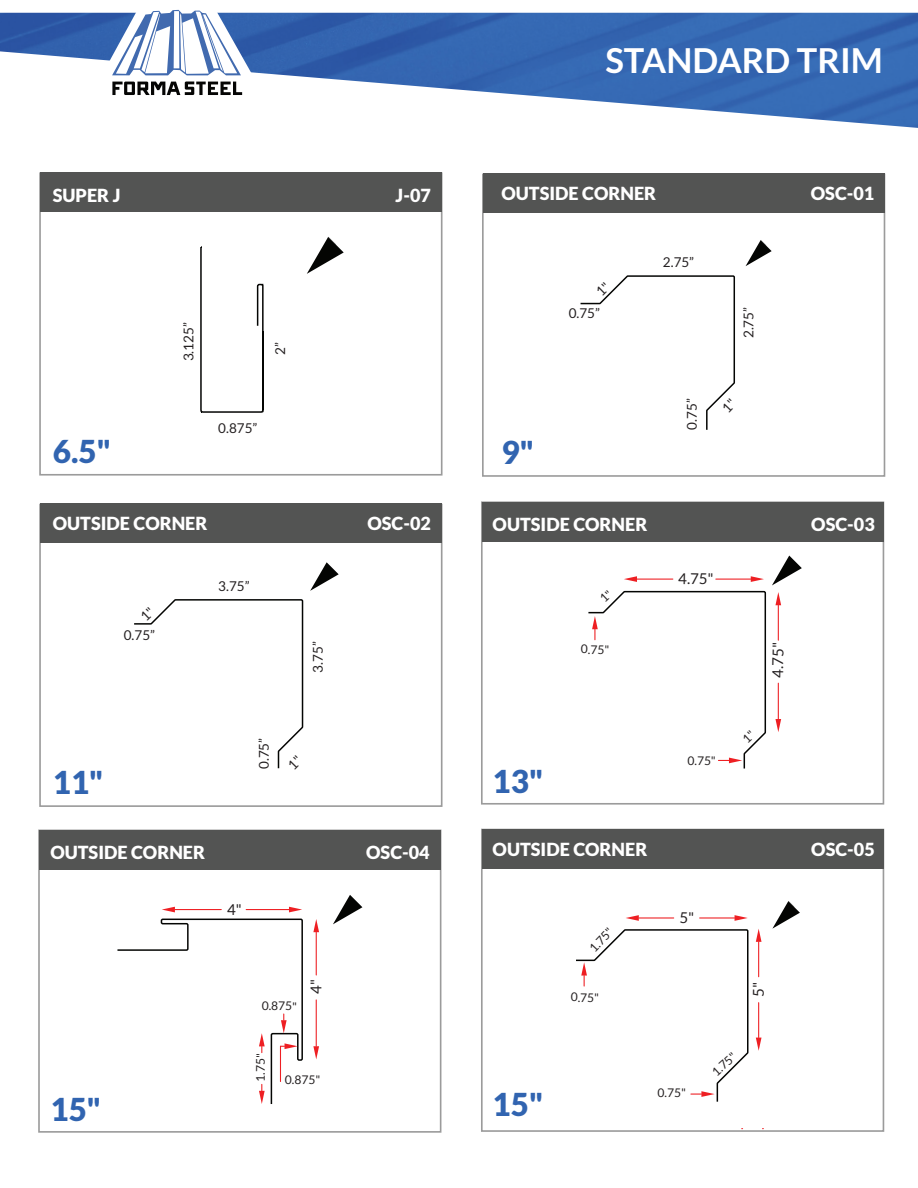
<style>
.page{position:relative;width:918px;height:1188px;background:#fff}
.page>*{position:absolute;margin:0;border:0;box-sizing:border-box;transform-origin:0 0}
.t1{font:700 34.5px "Lato";color:#fff}
.t2{font:900 31.5px "Lato";color:#3164b0}
.t3{font:900 18px "Lato";color:#fff}
.t4{font:15px "Lato";color:#231f20}
.t5{font:13.5px "Lato";color:#231f20}
.t6{font:12px "Lato";color:#231f20}
</style>
<div class="page">
<div style="left:481px;top:501px;width:403px;height:304px;border:2px solid #9b9b9b"></div>
<div style="left:38px;top:830px;width:403px;height:303px;border:2px solid #9b9b9b"></div>
<div style="left:481px;top:829px;width:403px;height:303px;border:2px solid #9b9b9b"></div>
<div style="left:482px;top:502px;width:401px;height:40px;background:#535453"></div>
<div style="left:39px;top:830px;width:402px;height:40px;background:#535453"></div>
<div style="left:482px;top:829px;width:401px;height:39px;background:#535453"></div>
<img style="left:0;top:13px;width:918px;height:115px">
<svg style="left:69px;top:9px;width:216px;height:119px"></svg>
<svg style="left:772px;top:901px;width:28px;height:28px"></svg>
<svg style="left:333px;top:895px;width:29px;height:29px"></svg>
<hr style="left:246px;top:909px;width:43px;height:1px;background:#ee1f23">
<svg style="left:289px;top:907px;width:13px;height:5px"></svg>
<hr style="left:175px;top:909px;width:46px;height:1px;background:#ee1f23">
<svg style="left:162px;top:907px;width:13px;height:5px"></svg>
<hr style="left:316px;top:932px;width:1px;height:43px;background:#ee1f23">
<svg style="left:313px;top:919px;width:6px;height:13px"></svg>
<hr style="left:316px;top:1000px;width:1px;height:46px;background:#ee1f23">
<svg style="left:313px;top:1046px;width:6px;height:13px"></svg>
<svg style="left:117px;top:918px;width:186px;height:186px"></svg>
<div style="left:39px;top:172px;width:404px;height:304px;border:2px solid #9b9b9b"></div>
<div style="left:482px;top:174px;width:403px;height:303px;border:2px solid #9b9b9b"></div>
<div style="left:39px;top:504px;width:404px;height:303px;border:2px solid #9b9b9b"></div>
<div style="left:40px;top:173px;width:402px;height:39px;background:#535453"></div>
<div style="left:483px;top:173px;width:401px;height:40px;background:#535453"></div>
<div style="left:40px;top:503px;width:402px;height:40px;background:#535453"></div>
<svg style="left:310px;top:562px;width:29px;height:29px"></svg>
<svg style="left:307px;top:237px;width:37px;height:37px"></svg>
<svg style="left:746px;top:240px;width:26px;height:26px"></svg>
<svg style="left:200px;top:246px;width:64px;height:167px"></svg>
<svg style="left:588px;top:556px;width:214px;height:213px"></svg>
<svg style="left:576px;top:915px;width:186px;height:187px"></svg>
<svg style="left:580px;top:275px;width:155px;height:155px"></svg>
<svg style="left:134px;top:599px;width:170px;height:170px"></svg>
<h1 class="t1" style="left:605px;top:40px;width:279px">STANDARD TRIM</h1>
<p class="t3" style="left:53px;top:185px;width:69px">SUPER J</p>
<p class="t3" style="left:396px;top:185px;width:37px">J-07</p>
<p class="t3" style="left:501px;top:183px;width:156px">OUTSIDE CORNER</p>
<p class="t3" style="left:811px;top:183px;width:65px">OSC-01</p>
<p class="t5" style="left:181px;top:361px;width:41px;rotate:-90deg">3.125”</p>
<p class="t5" style="left:273px;top:355px;width:14px;rotate:-90deg">2”</p>
<p class="t5" style="left:218px;top:421px;width:41px">0.875”</p>
<h2 class="t2" style="left:53px;top:433px;width:59px">6.5"</h2>
<h2 class="t2" style="left:501px;top:434px;width:34px">9"</h2>
<p class="t5" style="left:569px;top:306px;width:33px">0.75”</p>
<p class="t5" style="left:663px;top:255px;width:33px">2.75”</p>
<p class="t5" style="left:684px;top:430px;width:33px;rotate:-90deg">0.75”</p>
<p class="t5" style="left:741px;top:338px;width:33px;rotate:-90deg">2.75”</p>
<p class="t3" style="left:53px;top:513px;width:156px">OUTSIDE CORNER</p>
<p class="t3" style="left:367px;top:513px;width:65px">OSC-02</p>
<p class="t5" style="left:124px;top:627px;width:33px">0.75”</p>
<h2 class="t2" style="left:53px;top:764px;width:52px">11"</h2>
<p class="t5" style="left:218px;top:578px;width:33px">3.75”</p>
<p class="t5" style="left:256px;top:769px;width:33px;rotate:-90deg">0.75”</p>
<p class="t5" style="left:310px;top:673px;width:33px;rotate:-90deg">3.75”</p>
<p class="t3" style="left:50px;top:842px;width:156px">OUTSIDE CORNER</p>
<p class="t3" style="left:366px;top:842px;width:65px">OSC-04</p>
<p class="t4" style="left:227px;top:901px;width:16px">4"</p>
<p class="t6" style="left:262px;top:999px;width:37px;rotate:1deg">0.875"</p>
<p class="t4" style="left:308px;top:994px;width:16px;rotate:-90deg">4"</p>
<p class="t6" style="left:254px;top:1081px;width:30px;rotate:-89deg">1.75"</p>
<p class="t6" style="left:285px;top:1073px;width:37px;rotate:1deg">0.875"</p>
<p class="t3" style="left:493px;top:514px;width:156px">OUTSIDE CORNER</p>
<p class="t3" style="left:811px;top:514px;width:65px">OSC-03</p>
<p class="t6" style="left:581px;top:642px;width:30px;rotate:1deg">0.75"</p>
<h2 class="t2" style="left:493px;top:763px;width:52px">13"</h2>
<p class="t4" style="left:679px;top:570px;width:37px;rotate:1deg">4.75"</p>
<p class="t6" style="left:688px;top:754px;width:30px;rotate:1deg">0.75"</p>
<p class="t4" style="left:769px;top:677px;width:37px;rotate:-89deg">4.75"</p>
<p class="t3" style="left:493px;top:839px;width:156px">OUTSIDE CORNER</p>
<p class="t3" style="left:811px;top:839px;width:65px">OSC-05</p>
<p class="t6" style="left:587px;top:945px;width:30px;rotate:-47deg">1.75"</p>
<p class="t6" style="left:571px;top:990px;width:30px;rotate:1deg">0.75"</p>
<p class="t6" style="left:709px;top:1068px;width:30px;rotate:-42deg">1.75"</p>
<h2 class="t2" style="left:50px;top:1091px;width:52px">15"</h2>
<h2 class="t2" style="left:493px;top:1086px;width:52px">15"</h2>
<p class="t6" style="left:658px;top:1086px;width:30px;rotate:1deg">0.75"</p>
</div>
